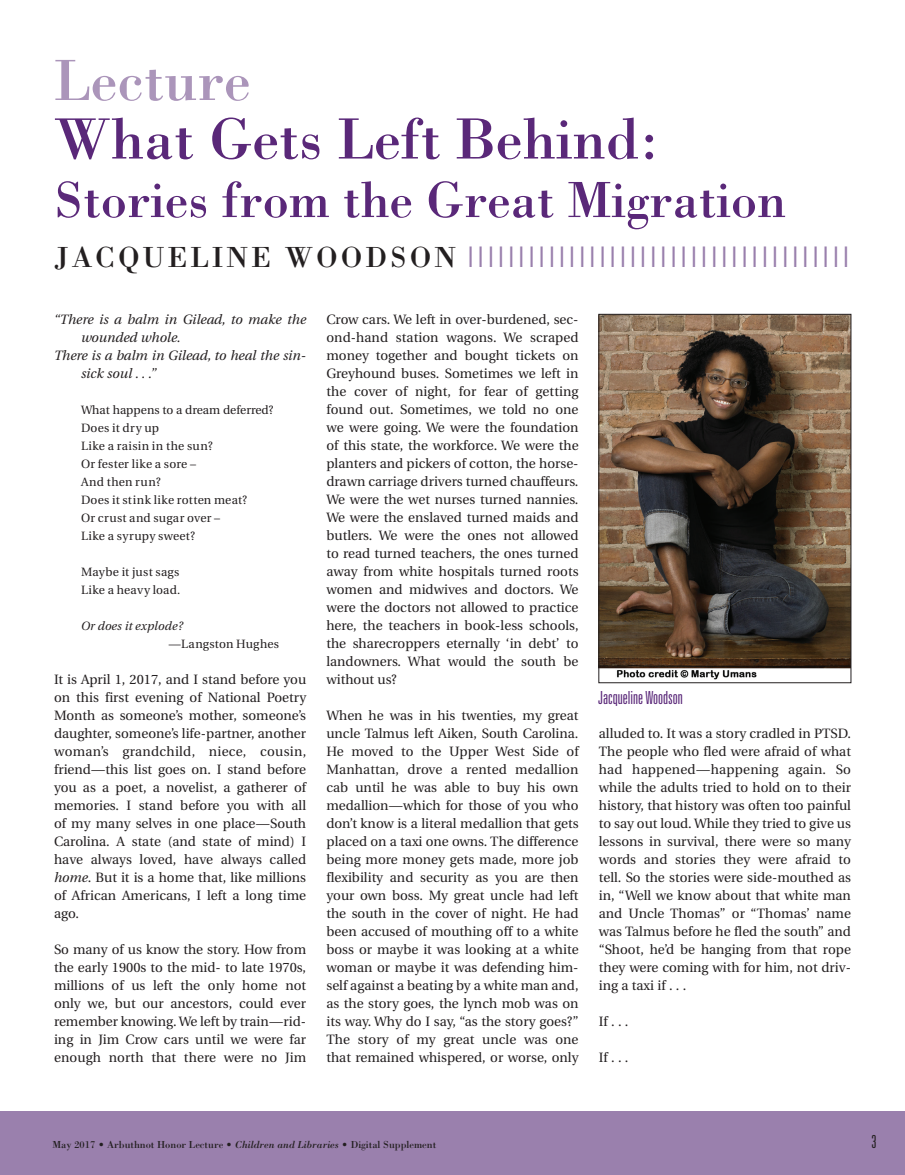
<style>
.page{position:relative;width:905px;height:1175px;background:#fff}
.page>*{position:absolute;margin:0;border:0;box-sizing:border-box;transform-origin:0 0}
.t1{font:60px "Bodoni";color:#5a2879}
.t2{font:60px "Bodoni";color:#ab95ba}
.t3{font:52.5px "Bodoni";color:#5a2879}
.t4{font:30px "Bodoni";letter-spacing:.1em;color:#9a80ad;scale:1.3 1}
.t5{font:300 ultra-condensed 18px "Univers";color:#5a2879}
.t6{font:300 ultra-condensed 18px "Univers";color:#231f20}
.t7{font:13.5px/18px "Utopia";color:#231f20;text-align:justify}
.t8{font:italic 13.5px "Utopia";color:#231f20}
.t9{font:12px/18px "Utopia";letter-spacing:.015em;color:#231f20}
.t10{font:italic 12px "Utopia";letter-spacing:.015em;color:#231f20}
.t11{font:10.5px "Bodoni";color:#231f20}
.s1{color:#231f20}
.s2{font-style:italic}
</style>
<div class="page">
<div style="left:0;top:1112px;width:904px;height:62px;background:#9a80ad"></div>
<img style="left:600px;top:316px;width:249px;height:364px">
<div style="left:598px;top:314px;width:253px;height:369px;border:1px solid #231f20"></div>
<h1 class="t2" style="left:54px;top:44px;width:198px">Lecture</h1>
<h1 class="t1" style="left:54px;top:102px;width:606px">What Gets Left Behind:</h1>
<h2 class="t3" style="left:54px;top:168px;width:733px">Stories from the Great Migration</h2>
<h3 class="t4" style="left:54px;top:238px;width:619px"><span class="s1">JACQUELINE WOODSON</span> ||||||||||||||||||||||||||||||||||||||</h3>
<p class="t8" style="left:54px;top:312px;width:253px">“There is a balm in Gilead, to make the</p>
<p class="t8" style="left:81px;top:330px;width:101px">wounded whole.</p>
<p class="t8" style="left:54px;top:348px;width:254px">There is a balm in Gilead, to heal the sin-</p>
<p class="t8" style="left:81px;top:366px;width:77px">sick soul . . .”</p>
<p class="t9" style="left:81px;top:401px;width:194px">What happens to a dream deferred?<br>Does it dry up<br>Like a raisin in the sun?<br>Or fester like a sore –<br>And then run?<br>Does it stink like rotten meat?<br>Or crust and sugar over –<br>Like a syrupy sweet?</p>
<p class="t9" style="left:81px;top:563px;width:101px">Maybe it just sags<br>Like a heavy load.</p>
<p class="t10" style="left:81px;top:619px;width:104px">Or does it explode?</p>
<p class="t9" style="left:169px;top:635px;width:112px">—Langston Hughes</p>
<p class="t7" style="left:54px;top:671px;width:254px">It is April 1, 2017, and I stand before you on this first evening of National Poetry Month as someone’s mother, someone’s daughter, someone’s life-partner, another woman’s grandchild, niece, cousin, friend—this list goes on. I stand before you as a poet, a novelist, a gatherer of memories. I stand before you with all of my many selves in one place—South Carolina. A state (and state of mind) I have always loved, have always called <span class="s2">home</span>. But it is a home that, like millions of African Americans, I left a long time ago.</p>
<p class="t7" style="left:54px;top:941px;width:254px">So many of us know the story. How from the early 1900s to the mid- to late 1970s, millions of us left the only home not only we, but our ancestors, could ever remember knowing. We left by train—rid&shy;ing in Jim Crow cars until we were far enough north that there were no Jim</p>
<p class="t7" style="left:326px;top:311px;width:254px">Crow cars. We left in over-burdened, sec&shy;ond-hand station wagons. We scraped money together and bought tickets on Greyhound buses. Sometimes we left in the cover of night, for fear of getting found out. Sometimes, we told no one we were going. We were the foundation of this state, the workforce. We were the planters and pickers of cotton, the horse&shy;drawn carriage drivers turned chauffeurs.<br>We were the wet nurses turned nannies.<br>We were the enslaved turned maids and butlers. We were the ones not allowed to read turned teachers, the ones turned away from white hospitals turned roots women and midwives and doctors. We were the doctors not allowed to practice here, the teachers in book-less schools, the sharecroppers eternally ‘in debt’ to landowners. What would the south be without us?</p>
<p class="t7" style="left:326px;top:707px;width:254px">When he was in his twenties, my great uncle Talmus left Aiken, South Carolina.<br>He moved to the Upper West Side of Manhattan, drove a rented medallion cab until he was able to buy his own medallion—which for those of you who don’t know is a literal medallion that gets placed on a taxi one owns. The difference being more money gets made, more job flexibility and security as you are then your own boss. My great uncle had left the south in the cover of night. He had been accused of mouthing off to a white boss or maybe it was looking at a white woman or maybe it was defending him&shy;self against a beating by a white man and, as the story goes, the lynch mob was on its way. Why do I say, “as the story goes?” The story of my great uncle was one that remained whispered, or worse, only</p>
<h3 class="t5" style="left:598px;top:688px;width:86px">Jacqueline Woodson</h3>
<p class="t7" style="left:599px;top:724px;width:254px">alluded to. It was a story cradled in PTSD.<br>The people who fled were afraid of what had happened—happening again. So while the adults tried to hold on to their history, that history was often too painful to say out loud. While they tried to give us lessons in survival, there were so many words and stories they were afraid to tell. So the stories were side-mouthed as in, “Well we know about that white man and Uncle Thomas” or “Thomas’ name was Talmus before he fled the south” and “Shoot, he’d be hanging from that rope they were coming with for him, not driv&shy;ing a taxi if . . .</p>
<p class="t7" style="left:599px;top:1012px;width:31px">If . . .</p>
<p class="t7" style="left:599px;top:1048px;width:31px">If . . .</p>
<p class="t11" style="left:52px;top:1138px;width:385px">May 2017 • Arbuthnot Honor Lecture • <span class="s2">Children and Libraries</span> • Digital Supplement</p>
<h3 class="t6" style="left:871px;top:1132px;width:6px">3</h3>
</div>
